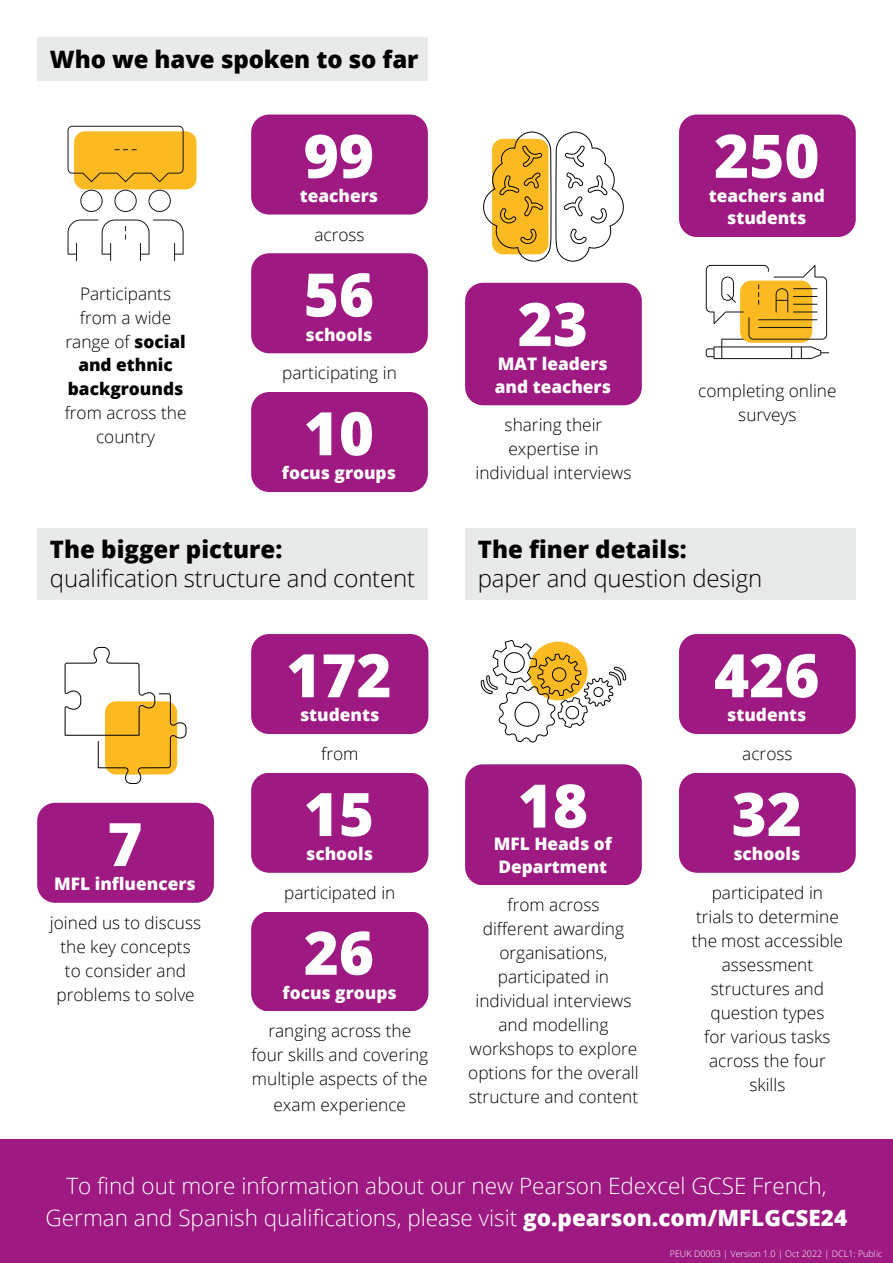
<style>
.page{position:relative;width:893px;height:1263px;background:#fff}
.page>*{position:absolute;margin:0;border:0;box-sizing:border-box;transform-origin:0 0}
.t1{font:800 60px "Open Sans";color:#fff}
.t2{font:800 24px "Open Sans";color:#000}
.t3{font:300 24px "Open Sans";letter-spacing:-.01em;color:#000}
.t4{font:300 22.5px/31.5px "Open Sans";color:#fff;text-align:center}
.t5{font:300 17.25px/24px "Open Sans";color:#000;text-align:center}
.t6{font:800 17.25px/22.5px "Open Sans";color:#fff}
.t7{font:300 9px "Open Sans";color:#fff}
.s1{font-weight:800}
</style>
<div class="page">
<div style="left:37px;top:527px;width:391px;height:73px;background:#e8e9e9"></div>
<div style="left:465px;top:527px;width:391px;height:73px;background:#e8e9e9"></div>
<div style="left:251px;top:634px;width:177px;height:100px;background:#9e1981;border-radius:18px"></div>
<div style="left:251px;top:773px;width:177px;height:100px;background:#9e1981;border-radius:18px"></div>
<div style="left:251px;top:911px;width:177px;height:100px;background:#9e1981;border-radius:18px"></div>
<svg style="left:65px;top:647px;width:122px;height:137px"></svg>
<div style="left:37px;top:803px;width:177px;height:100px;background:#9e1981;border-radius:18px"></div>
<div style="left:679px;top:634px;width:177px;height:100px;background:#9e1981;border-radius:18px"></div>
<div style="left:679px;top:773px;width:177px;height:100px;background:#9e1981;border-radius:18px"></div>
<div style="left:465px;top:764px;width:177px;height:121px;background:#9e1981;border-radius:18px"></div>
<svg style="left:480px;top:640px;width:146px;height:102px"></svg>
<div style="left:37px;top:37px;width:391px;height:44px;background:#e8e9e9"></div>
<div style="left:251px;top:115px;width:177px;height:100px;background:#9e1981;border-radius:18px"></div>
<div style="left:251px;top:253px;width:177px;height:100px;background:#9e1981;border-radius:18px"></div>
<div style="left:251px;top:392px;width:177px;height:100px;background:#9e1981;border-radius:18px"></div>
<div style="left:465px;top:283px;width:177px;height:122px;background:#9e1981;border-radius:18px"></div>
<svg style="left:483px;top:132px;width:141px;height:130px"></svg>
<svg style="left:706px;top:265px;width:123px;height:94px"></svg>
<div style="left:679px;top:115px;width:177px;height:122px;background:#9e1981;border-radius:18px"></div>
<div style="left:74px;top:131px;width:123px;height:58px;background:#fbba22;border-radius:11px"></div>
<svg style="left:114px;top:190px;width:23px;height:22px"></svg>
<svg style="left:80px;top:190px;width:23px;height:22px"></svg>
<svg style="left:149px;top:190px;width:22px;height:22px"></svg>
<svg style="left:68px;top:220px;width:116px;height:41px"></svg>
<svg style="left:68px;top:126px;width:116px;height:56px"></svg>
<div style="left:0;top:1140px;width:893px;height:123px;background:#9e1981"></div>
<h2 class="t2" style="left:50px;top:41px;width:370px">Who we have spoken to so far</h2>
<h1 class="t1" style="left:304px;top:110px;width:72px">99</h1>
<p class="t6" style="left:300px;top:183px;width:80px">teachers</p>
<p class="t5" style="left:65px;top:281px;width:122px">Participants from a wide range of <span class="s1">social and ethnic backgrounds</span></p>
<p class="t5" style="left:65px;top:401px;width:123px">from across the country</p>
<p class="t5" style="left:314px;top:222px;width:52px">across</p>
<h1 class="t1" style="left:304px;top:249px;width:72px">56</h1>
<p class="t6" style="left:305px;top:322px;width:68px">schools</p>
<p class="t5" style="left:282px;top:360px;width:116px">participating in</p>
<h1 class="t1" style="left:304px;top:388px;width:72px">10</h1>
<p class="t6" style="left:282px;top:461px;width:116px">focus groups</p>
<h2 class="t2" style="left:50px;top:531px;width:234px">The bigger picture:</h2>
<h2 class="t3" style="left:50px;top:562px;width:367px">qualification structure and content</h2>
<h1 class="t1" style="left:286px;top:630px;width:107px">172</h1>
<p class="t6" style="left:300px;top:703px;width:81px">students</p>
<h1 class="t1" style="left:107px;top:799px;width:37px">7</h1>
<p class="t6" style="left:54px;top:872px;width:143px">MFL influencers</p>
<p class="t5" style="left:50px;top:910px;width:153px">joined us to discuss the key concepts<br>to consider and problems to solve</p>
<p class="t5" style="left:321px;top:741px;width:39px">from</p>
<h1 class="t1" style="left:304px;top:768px;width:72px">15</h1>
<p class="t6" style="left:306px;top:841px;width:68px">schools</p>
<p class="t5" style="left:284px;top:880px;width:113px">participated in</p>
<h1 class="t1" style="left:304px;top:907px;width:72px">26</h1>
<p class="t6" style="left:283px;top:980px;width:116px">focus groups</p>
<p class="t5" style="left:251px;top:1018px;width:178px;line-height:24.5px">ranging across the four skills and covering multiple aspects of the exam experience</p>
<h1 class="t1" style="left:518px;top:279px;width:72px">23</h1>
<p class="t6" style="left:495px;top:352px;width:118px">MAT leaders and teachers</p>
<p class="t5" style="left:475px;top:412px;width:157px">sharing their expertise in individual interviews</p>
<h1 class="t1" style="left:714px;top:110px;width:107px">250</h1>
<p class="t6" style="left:709px;top:183px;width:118px;text-align:center">teachers and students</p>
<p class="t5" style="left:698px;top:378px;width:140px">completing online surveys</p>
<h2 class="t2" style="left:478px;top:531px;width:210px">The finer details:</h2>
<h2 class="t3" style="left:478px;top:562px;width:286px">paper and question design</h2>
<h1 class="t1" style="left:714px;top:630px;width:107px">426</h1>
<p class="t6" style="left:727px;top:703px;width:81px">students</p>
<h1 class="t1" style="left:518px;top:760px;width:72px">18</h1>
<p class="t6" style="left:494px;top:832px;width:120px">MFL Heads of<br>Department</p>
<p class="t5" style="left:468px;top:892px;width:172px">from across<br>different awarding organisations, participated in individual interviews and modelling workshops to explore options for the overall structure and content</p>
<p class="t5" style="left:742px;top:741px;width:52px">across</p>
<h1 class="t1" style="left:732px;top:768px;width:72px">32</h1>
<p class="t6" style="left:733px;top:841px;width:68px">schools</p>
<p class="t5" style="left:692px;top:880px;width:153px">participated in trials to determine the most accessible assessment structures and question types<br>for various tasks across the four skills</p>
<h3 class="t4" style="left:46px;top:1170px;width:803px">To find out more information about our new Pearson Edexcel GCSE French,<br>German and Spanish qualifications, please visit <span class="s1">go.pearson.com/MFLGCSE24</span></h3>
<p class="t7" style="left:670px;top:1248px;width:214px">PEUK D0003 | Version 1.0 | Oct 2022 | DCL1: Public</p>
</div>
